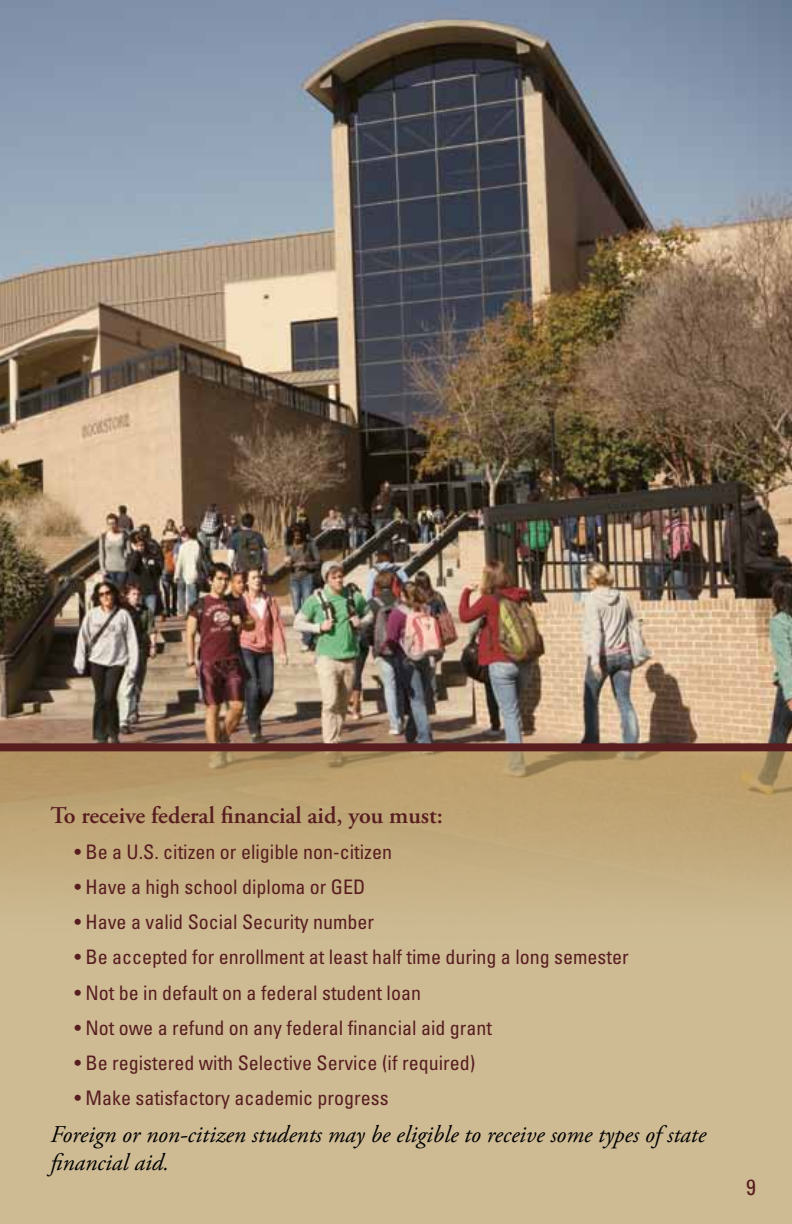
<style>
.page{position:relative;width:792px;height:1224px;background:#fff}
.page>*{position:absolute;margin:0;border:0;box-sizing:border-box;transform-origin:0 0}
.t1{font:italic 24px/28px "Adobe Garamond Pro";color:#000}
.t2{font:600 24px "Adobe Garamond Pro";color:#571d1f}
.t3{font:condensed 22px "Univers";color:#571d1f}
.t4{font:condensed 20px "Univers";color:#571d1f}
</style>
<div class="page">
<img style="left:0;top:0;width:792px;height:743px">
<svg style="left:0;top:751px;width:792px;height:473px;fill:#cebb94"></svg>
<div style="left:0;top:743px;width:792px;height:8px;background:#571d1f"></div>
<p class="t2" style="left:50px;top:802px;width:394px">To receive federal financial aid, you must:</p>
<p class="t4" style="left:74px;top:839px;width:319px">• Be a U.S. citizen or eligible non-citizen</p>
<p class="t4" style="left:74px;top:874px;width:293px">• Have a high school diploma or GED</p>
<p class="t4" style="left:74px;top:909px;width:301px">• Have a valid Social Security number</p>
<p class="t4" style="left:74px;top:945px;width:556px">• Be accepted for enrollment at least half time during a long semester</p>
<p class="t4" style="left:74px;top:980px;width:348px">• Not be in default on a federal student loan</p>
<p class="t4" style="left:74px;top:1015px;width:419px">• Not owe a refund on any federal financial aid grant</p>
<p class="t4" style="left:74px;top:1050px;width:403px">• Be registered with Selective Service (if required)</p>
<p class="t4" style="left:74px;top:1086px;width:316px">• Make satisfactory academic progress</p>
<p class="t1" style="left:50px;top:1121px;width:657px">Foreign or non-citizen students may be eligible to receive some types of state financial aid.</p>
<p class="t3" style="left:746px;top:1173px;width:11px">9</p>
</div>
